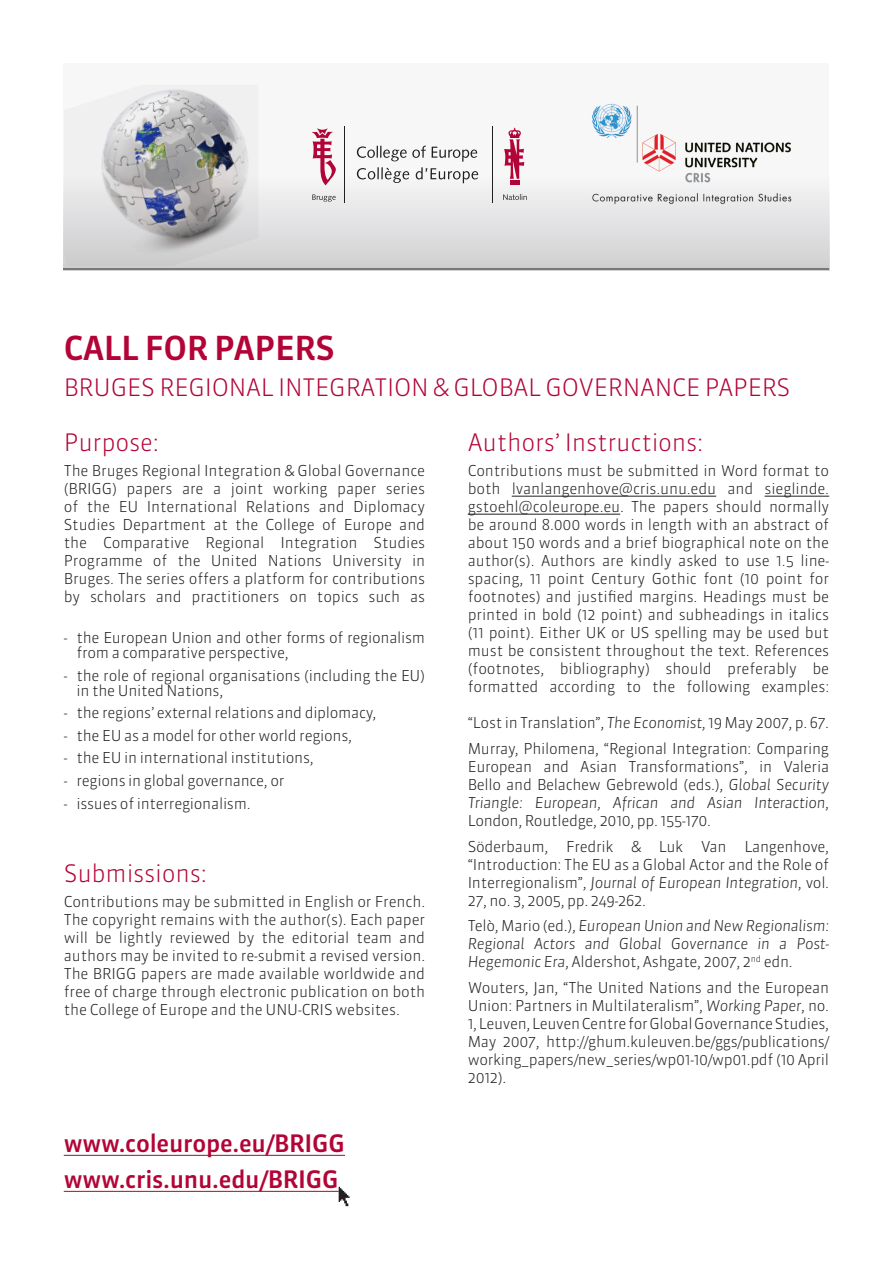
<style>
.page{position:relative;width:893px;height:1263px;background:#fff}
.page>*{position:absolute;margin:0;border:0;box-sizing:border-box;transform-origin:0 0}
.t1{font:500 33px "Sanuk";letter-spacing:-.01em;color:#b30437}
.t2{font:300 24px "Sanuk";letter-spacing:-.01em;color:#b30437}
.t3{font:500 24px "Sanuk";letter-spacing:-.01em;color:#b30437}
.t4{font:300 15px/18px "Sanuk";letter-spacing:-.02em;color:#231f20;text-align:justify}
.t5{font:italic 300 15px/18px "Sanuk";letter-spacing:-.02em;color:#231f20;text-align:justify}
.s1{font-style:italic}
.s2{font-style:normal}
</style>
<div class="page">
<div style="left:64px;top:64px;width:765px;height:206px;background:#f7f7f8"></div>
<div style="left:64px;top:175px;width:765px;height:95px;background:linear-gradient(to bottom,#f5f5f6,#d0d0d1)"></div>
<hr style="left:64px;top:269px;width:765px;height:1px;background:#76787b">
<svg style="left:357px;top:146px;width:121px;height:37px"></svg>
<hr style="left:344px;top:126px;width:1px;height:77px;background:#231f20">
<hr style="left:493px;top:126px;width:1px;height:77px;background:#231f20">
<svg style="left:312px;top:194px;width:24px;height:8px"></svg>
<svg style="left:503px;top:194px;width:24px;height:6px"></svg>
<svg style="left:504px;top:128px;width:20px;height:56px"></svg>
<svg style="left:312px;top:128px;width:24px;height:57px"></svg>
<img style="left:64px;top:89px;width:194px;height:177px">
<hr style="left:512px;top:496px;width:204px;height:1px;background:#231f20">
<hr style="left:765px;top:496px;width:64px;height:1px;background:#231f20">
<hr style="left:468px;top:514px;width:152px;height:1px;background:#231f20">
<hr style="left:64px;top:1155px;width:281px;height:1px;background:#b30437">
<hr style="left:64px;top:1191px;width:275px;height:1px;background:#b30437">
<svg style="left:339px;top:1187px;width:11px;height:19px"></svg>
<img style="left:585px;top:103px;width:214px;height:113px">
<p class="t1" style="left:64px;top:328px;width:273px">CALL FOR PAPERS</p>
<p class="t2" style="left:64px;top:373px;width:728px">BRUGES REGIONAL INTEGRATION &amp; GLOBAL GOVERNANCE PAPERS</p>
<p class="t2" style="left:64px;top:428px;width:97px">Purpose:</p>
<p class="t4" style="left:64px;top:462px;width:363px">The Bruges Regional Integration &amp; Global Governance (BRIGG) papers are a joint working paper series of the EU International Relations and Diplomacy Studies Department at the College of Europe and the Comparative Regional Integration Studies Programme of the United Nations University in Bruges. The series offers a platform for contributions by scholars and practitioners on topics such as</p>
<p class="t4" style="left:77px;top:630px;width:350px;line-height:15px;text-indent:-13px">- the European Union and other forms of regionalism from a comparative perspective,</p>
<p class="t4" style="left:77px;top:667px;width:350px;line-height:15px;text-indent:-13px">- the role of regional organisations (including the EU) in the United Nations,</p>
<p class="t4" style="left:64px;top:704px;width:314px">- the regions’ external relations and diplomacy,</p>
<p class="t4" style="left:64px;top:726px;width:290px">- the EU as a model for other world regions,</p>
<p class="t4" style="left:64px;top:749px;width:251px">- the EU in international institutions,</p>
<p class="t4" style="left:64px;top:772px;width:222px">- regions in global governance, or</p>
<p class="t4" style="left:64px;top:794px;width:188px">- issues of interregionalism.</p>
<p class="t2" style="left:64px;top:859px;width:145px">Submissions:</p>
<p class="t4" style="left:64px;top:893px;width:363px">Contributions may be submitted in English or French.<br>The copyright remains with the author(s). Each paper will be lightly reviewed by the editorial team and authors may be invited to re-submit a revised version.<br>The BRIGG papers are made available worldwide and free of charge through electronic publication on both the College of Europe and the UNU-CRIS websites.</p>
<p class="t3" style="left:64px;top:1129px;width:283px">www.coleurope.eu/BRIGG</p>
<p class="t3" style="left:64px;top:1165px;width:276px">www.cris.unu.edu/BRIGG</p>
<p class="t2" style="left:468px;top:428px;width:237px">Authors’ Instructions:</p>
<p class="t4" style="left:468px;top:462px;width:363px">Contributions must be submitted in Word format to both lvanlangenhove@cris.unu.edu and sieglinde. gstoehl@coleurope.eu. The papers should normally be around 8.000 words in length with an abstract of about 150 words and a brief biographical note on the author(s). Authors are kindly asked to use 1.5 line&shy;spacing, 11 point Century Gothic font (10 point for footnotes) and justified margins. Headings must be printed in bold (12 point) and subheadings in italics (11 point). Either UK or US spelling may be used but must be consistent throughout the text. References (footnotes, bibliography) should preferably be formatted according to the following examples:</p>
<p class="t4" style="left:468px;top:714px;width:363px">“Lost in Translation”, <span class="s1">The Economist</span>, 19 May 2007, p. 67.</p>
<p class="t4" style="left:468px;top:739px;width:363px">Murray, Philomena, “Regional Integration: Comparing European and Asian Transformations”, in Valeria Bello and Belachew Gebrewold (eds.), <span class="s1">Global Security Triangle: European, African and Asian Interaction</span>, London, Routledge, 2010, pp. 155-170.</p>
<p class="t4" style="left:468px;top:837px;width:363px">Söderbaum, Fredrik &amp; Luk Van Langenhove, “Introduction: The EU as a Global Actor and the Role of Interregionalism”, <span class="s1">Journal of European Integration</span>, vol.<br>27, no. 3, 2005, pp. 249-262.</p>
<p class="t5" style="left:468px;top:917px;width:363px"><span class="s2">Telò, Mario (ed.),</span> European Union and New Regionalism:<br>Regional Actors and Global Governance in a Post-Hegemonic Era<span class="s2">, Aldershot, Ashgate, 2007, 2</span><sup>nd</sup> <span class="s2">edn.</span></p>
<p class="t4" style="left:468px;top:978px;width:363px">Wouters, Jan, “The United Nations and the European Union: Partners in Multilateralism”, <span class="s1">Working Paper</span>, no.<br>1, Leuven, Leuven Centre for Global Governance Studies, May 2007, http://ghum.kuleuven.be/ggs/publications/ working_papers/new_series/wp01-10/wp01.pdf (10 April 2012).</p>
</div>
